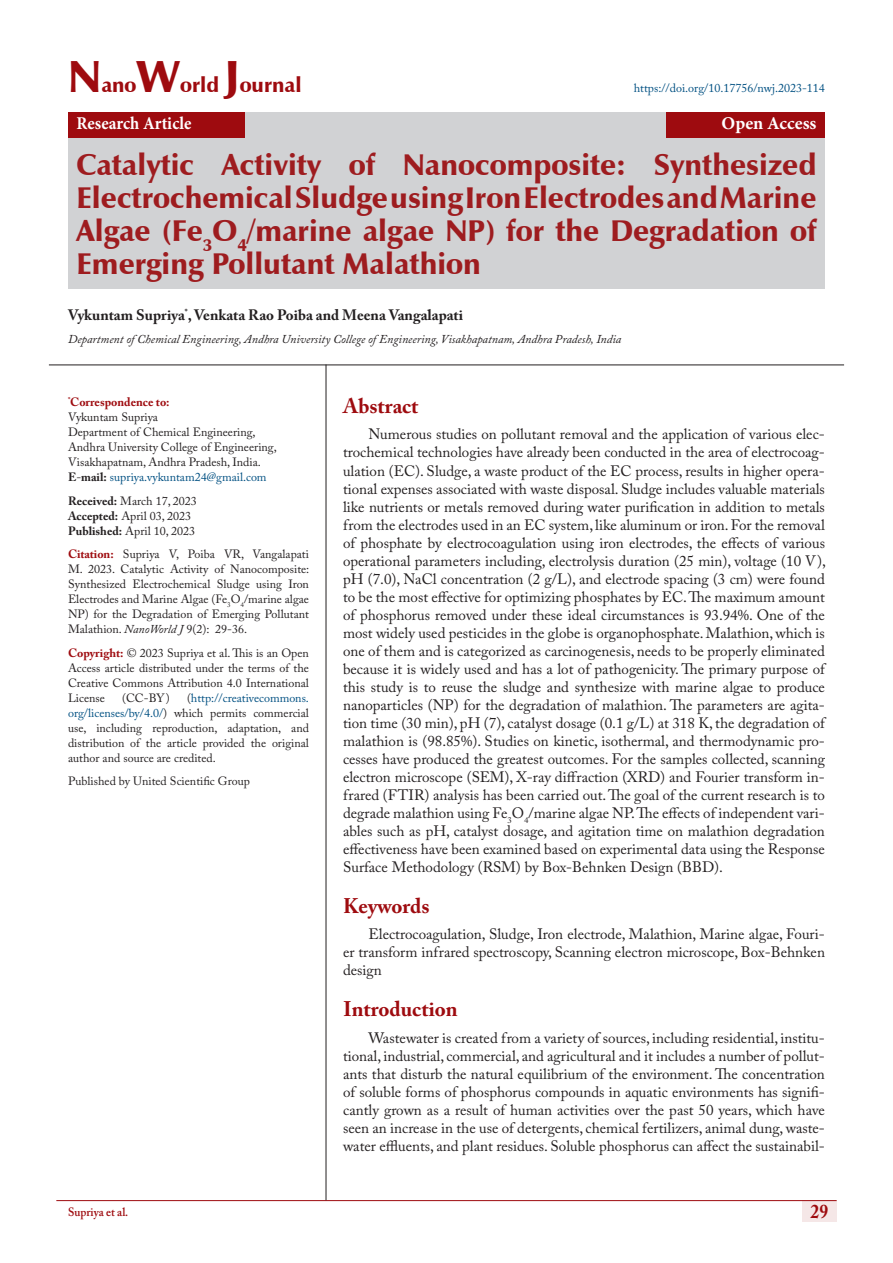
<style>
.page{position:relative;width:893px;height:1263px;background:#fff}
.page>*{position:absolute;margin:0;border:0;box-sizing:border-box;transform-origin:0 0}
.t1{font:900 30px/33px "Zapf Humanist 601 BT";color:#9e1c1f;text-align:justify}
.s8{font:700 21px "Adobe Caslon Pro";color:#9e0b0f}
.t2{font:900 21px "Zapf Humanist 601 BT";color:#9e0b0f}
.t3{font:700 19.5px "Adobe Caslon Pro";color:#9e0b0f;scale:.9 1}
.t4{font:700 18px "Minion Pro";color:#fff;scale:.93 1}
.t5{font:700 18px "Minion Pro";color:#fff}
.t6{font:15px/18px "Adobe Caslon Pro";color:#231f20;text-align:justify}
.t7{font:700 15px "Adobe Caslon Pro";color:#231f20}
.t8{font:12px/15px "Adobe Caslon Pro";color:#231f20;text-align:justify}
.t9{font:italic 12px "Adobe Caslon Pro";color:#231f20}
.t10{font:12px "Adobe Caslon Pro";color:#005082}
.t11{font:700 12px "Adobe Caslon Pro";color:#9e0b0f}
.t12{font:600 12px "Adobe Caslon Pro";color:#9e0b0f;scale:.95 1}
.s1{font-size:45px}
.s2{font-weight:700}
.s3{color:#005082}
.s4{font-weight:700;color:#9e0b0f}
.s5{font-style:italic}
</style>
<div class="page">
<div style="left:802px;top:1200px;width:35px;height:21px;background:#f5e7e7"></div>
<hr style="left:56px;top:1200px;width:781px;height:1px;background:#9e0b0f">
<div style="left:68px;top:112px;width:757px;height:177px;background:#d1d2d4"></div>
<div style="left:68px;top:112px;width:177px;height:26px;background:#9e0b0f"></div>
<div style="left:666px;top:112px;width:159px;height:26px;background:#9e0b0f"></div>
<hr style="left:326px;top:365px;width:1px;height:835px;background:#231f20">
<hr style="left:49px;top:365px;width:795px;height:1px;background:#231f20">
<p class="t2" style="left:68px;top:72px;width:235px"><span class="s1">N</span>ano<span class="s1">W</span>orld <span class="s1">J</span>ournal</p>
<p class="t4" style="left:77px;top:111px;width:125px">Research Article</p>
<p class="t5" style="left:721px;top:111px;width:96px">Open Access</p>
<p class="t10" style="left:634px;top:81px;width:193px">https://doi.org/10.17756/nwj.2023-114</p>
<p class="t1" style="left:77px;top:149px;width:741px">Catalytic Activity of Nanocomposite: Synthesized Electrochemical Sludge using Iron Electrodes and Marine Algae (Fe<sub>3</sub>O<sub>4</sub>/marine algae NP) for the Degradation of Emerging Pollutant Malathion</p>
<p class="t7" style="left:68px;top:306px;width:397px">Vykuntam Supriya<sup>*</sup>, Venkata Rao Poiba and Meena Vangalapati</p>
<p class="t9" style="left:68px;top:331px;width:555px">Department of Chemical Engineering, Andhra University College of Engineering, Visakhapatnam, Andhra Pradesh, India</p>
<p class="t11" style="left:68px;top:395px;width:103px"><sup>*</sup>Correspondence to:</p>
<p class="t8" style="left:68px;top:410px;width:210px;text-align:left">Vykuntam Supriya<br>Department of Chemical Engineering, Andhra University College of Engineering, Visakhapatnam, Andhra Pradesh, India.<br><span class="s2">E</span>-<span class="s2">mail:</span> <span class="s3">supriya.vykuntam24@gmail.com</span></p>
<p class="t8" style="left:68px;top:493px;width:130px;text-align:left"><span class="s2">Received:</span> March 17, 2023<br><span class="s2">Accepted:</span> April 03, 2023<br><span class="s2">Published:</span> April 10, 2023</p>
<p class="t8" style="left:68px;top:547px;width:243px"><span class="s4">Citation:</span> Supriya V, Poiba VR, Vangalapati M. 2023. Catalytic Activity of Nanocomposite:<br>Synthesized Electrochemical Sludge using Iron Electrodes and Marine Algae (Fe<sub>3</sub>O<sub>4</sub>/marine algae NP) for the Degradation of Emerging Pollutant Malathion. <span class="s5">NanoWorld J</span> 9(2): 29-36.</p>
<p class="t8" style="left:68px;top:645px;width:242px"><span class="s4">Copyright:</span> © 2023 Supriya et al. This is an Open Access article distributed under the terms of the Creative Commons Attribution 4.0 International License</p>
<p class="t8" style="left:68px;top:690px;width:242px;text-indent:119px">(<span class="s3">http://creativecommons. org/licenses/by/4.0/</span>) which permits commercial use, including reproduction, adaptation, and distribution of the article provided the original author and source are credited.</p>
<p class="t8" style="left:68px;top:774px;width:183px">Published by United Scientific Group</p>
<p class="t8" style="left:122px;top:690px;width:49px">(CC-BY)</p>
<p class="s8" style="left:343px;top:393px;width:77px">Abstract</p>
<p class="t6" style="left:343px;top:425px;width:484px;text-indent:26px">Numerous studies on pollutant removal and the application of various elec&shy;trochemical technologies have already been conducted in the area of electrocoag&shy;ulation (EC). Sludge, a waste product of the EC process, results in higher opera&shy;tional expenses associated with waste disposal. Sludge includes valuable materials like nutrients or metals removed during water purification in addition to metals from the electrodes used in an EC system, like aluminum or iron. For the removal of phosphate by electrocoagulation using iron electrodes, the effects of various operational parameters including, electrolysis duration (25 min), voltage (10 V), pH (7.0), NaCl concentration (2 g/L), and electrode spacing (3 cm) were found to be the most effective for optimizing phosphates by EC. The maximum amount of phosphorus removed under these ideal circumstances is 93.94%. One of the most widely used pesticides in the globe is organophosphate. Malathion, which is one of them and is categorized as carcinogenesis, needs to be properly eliminated because it is widely used and has a lot of pathogenicity. The primary purpose of this study is to reuse the sludge and synthesize with marine algae to produce nanoparticles (NP) for the degradation of malathion. The parameters are agita&shy;tion time (30 min), pH (7), catalyst dosage (0.1 g/L) at 318 K, the degradation of malathion is (98.85%). Studies on kinetic, isothermal, and thermodynamic pro&shy;cesses have produced the greatest outcomes. For the samples collected, scanning electron microscope (SEM), X-ray diffraction (XRD) and Fourier transform in&shy;frared (FTIR) analysis has been carried out. The goal of the current research is to degrade malathion using Fe<sub>3</sub>O<sub>4</sub>/marine algae NP. The effects of independent vari&shy;ables such as pH, catalyst dosage, and agitation time on malathion degradation effectiveness have been examined based on experimental data using the Response Surface Methodology (RSM) by Box-Behnken Design (BBD).</p>
<p class="s8" style="left:343px;top:893px;width:88px">Keywords</p>
<p class="t6" style="left:343px;top:925px;width:483px;text-indent:26px">Electrocoagulation, Sludge, Iron electrode, Malathion, Marine algae, Fouri&shy;er transform infrared spectroscopy, Scanning electron microscope, Box-Behnken design</p>
<p class="s8" style="left:343px;top:996px;width:116px">Introduction</p>
<p class="t6" style="left:343px;top:1028px;width:483px;text-indent:26px">Wastewater is created from a variety of sources, including residential, institu&shy;tional, industrial, commercial, and agricultural and it includes a number of pollut&shy;ants that disturb the natural equilibrium of the environment. The concentration of soluble forms of phosphorus compounds in aquatic environments has signifi&shy;cantly grown as a result of human activities over the past 50 years, which have seen an increase in the use of detergents, chemical fertilizers, animal dung, waste&shy;water effluents, and plant residues. Soluble phosphorus can affect the sustainabil-</p>
<p class="t12" style="left:68px;top:1204px;width:65px">Supriya et al.</p>
<h3 class="t3" style="left:811px;top:1200px;width:21px">29</h3>
</div>
